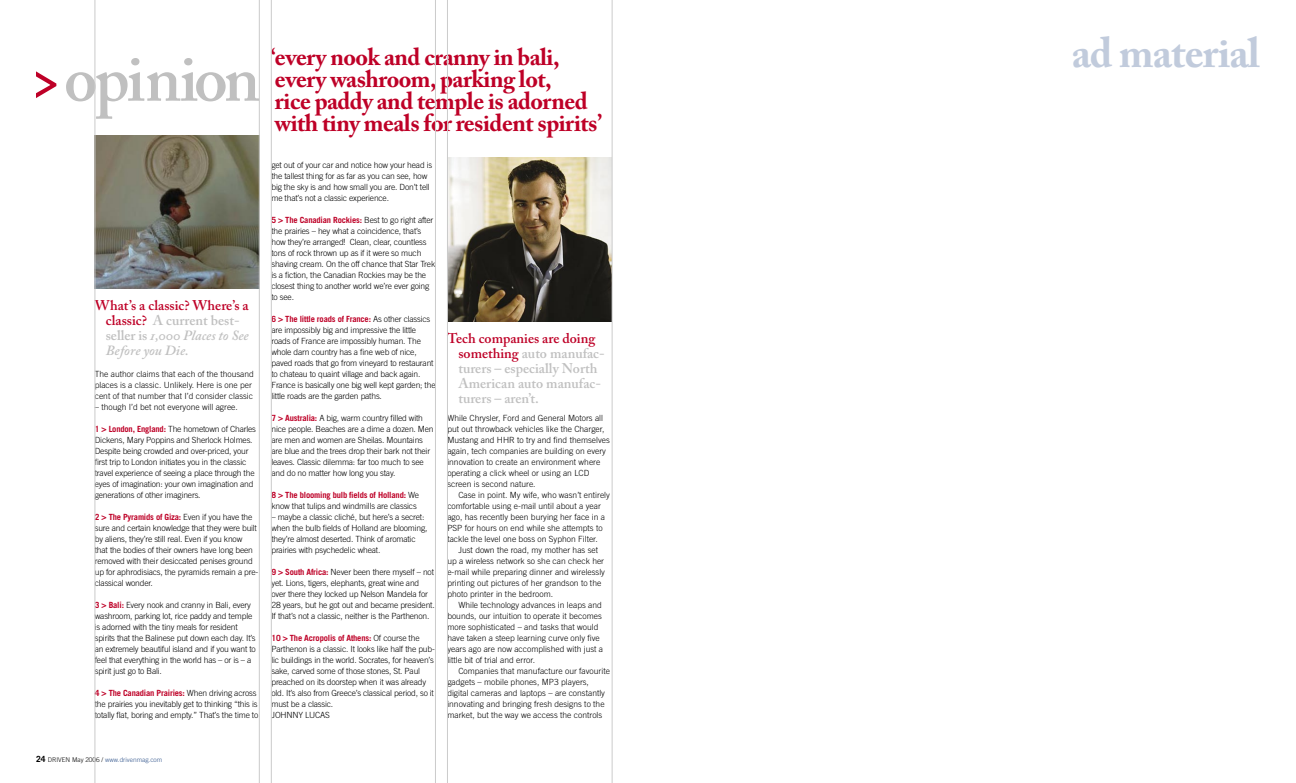
<style>
.page{position:relative;width:1296px;height:783px;background:#fff}
.page>*{position:absolute;margin:0;border:0;box-sizing:border-box;transform-origin:0 0}
.Pull_quote_serif{font:700 42px "Adobe Caslon Pro";letter-spacing:-.02em;color:#c1cbdc}
.Pull_quote_serif-2{font:700 24px/22px "Adobe Caslon Pro";letter-spacing:-.02em;color:#be0027}
.Subhead_serif{font:600 14px/15px "Adobe Caslon Pro";color:#c0c0c0}
.Subhead_serif-2{font:italic 600 14px/15px "Adobe Caslon Pro";color:#c0c0c0}
.Subhead_serif-3{font:600 14px "Adobe Caslon Pro";color:#be0027}
.Text_sans_light{font:300 8.5px/11px "Trade Gothic";letter-spacing:-.02em;color:#000}
.Text_sans_light-2{font:300 8.5px/11px "Trade Gothic";color:#000}
.Text_sans_bold{font:300 6.5px "Trade Gothic";color:#2f538b}
.s1{font-style:normal;color:#be0027}
.s2{font-style:normal}
.s3{font-weight:700;color:#be0027}
.s4{color:#be0027}
.s5{font-weight:700;font-size:8.5px;color:#000}
.s6{color:#000}
</style>
<div class="page">
<img style="left:96px;top:135px;width:163px;height:154px">
<img style="left:448px;top:157px;width:164px;height:165px">
<svg style="left:36px;top:71px;width:20px;height:27px"></svg>
<svg style="left:66px;top:58px;width:193px;height:61px"></svg>
<hr style="left:95px;top:0;width:1px;height:783px;background:#cbcbcb">
<hr style="left:259px;top:0;width:1px;height:783px;background:#cbcbcb">
<hr style="left:271px;top:0;width:1px;height:783px;background:#cbcbcb">
<hr style="left:435px;top:0;width:1px;height:783px;background:#cbcbcb">
<hr style="left:447px;top:0;width:1px;height:783px;background:#cbcbcb">
<hr style="left:612px;top:0;width:1px;height:783px;background:#cbcbcb">
<p class="Subhead_serif-3" style="left:95px;top:297px;width:155px">What’s a classic? Where’s a</p>
<p class="Subhead_serif-2" style="left:106px;top:313px;width:145px"><span class="s1">classic?</span> <span class="s2">A current best&shy;seller is</span> 1,000 Places to See<br>Before you Die.</p>
<p class="Text_sans_light-2" style="left:95px;top:368px;width:161px">The author claims that each of the thousand places is a classic. Unlikely. Here is one per cent of that number that I’d consider classic</p>
<p class="Text_sans_light-2" style="left:95px;top:401px;width:145px">– though I’d bet not everyone will agree.</p>
<p class="Text_sans_light" style="left:95px;top:423px;width:163px"><span class="s3">1 &gt; London, England:</span> The hometown of Charles Dickens, Mary Poppins and Sherlock Holmes.<br>Despite being crowded and over-priced, your first trip to London initiates you in the classic travel experience of seeing a place through the eyes of imagination: your own imagination and generations of other imaginers.</p>
<p class="Text_sans_light" style="left:95px;top:511px;width:165px"><span class="s3">2 &gt; The Pyramids of Giza:</span> Even if you have the sure and certain knowledge that they were built by aliens, they’re still real. Even if you know<br>that the bodies of their owners have long been removed with their desiccated penises ground up for aphrodisiacs, the pyramids remain a pre&shy;classical wonder.</p>
<p class="Text_sans_light" style="left:95px;top:599px;width:163px"><span class="s3">3 &gt; Bali:</span> Every nook and cranny in Bali, every washroom, parking lot, rice paddy and temple is adorned with the tiny meals for resident spirits that the Balinese put down each day. It’s an extremely beautiful island and if you want to feel that everything in the world has – or is – a spirit just go to Bali.</p>
<p class="Text_sans_light" style="left:95px;top:687px;width:165px"><span class="s3">4 &gt; The Canadian Prairies:</span> When driving across the prairies you inevitably get to thinking “this is totally flat, boring and empty.” That’s the time to</p>
<p class="Pull_quote_serif-2" style="left:271px;top:45px;width:332px">‘ every nook and cranny in bali, every washroom, parking lot,<br>rice paddy and temple is adorned with tiny meals for resident spirits’</p>
<p class="Pull_quote_serif" style="left:1072px;top:28px;width:190px">ad material</p>
<p class="Text_sans_light" style="left:271px;top:159px;width:162px">get out of your car and notice how your head is the tallest thing for as far as you can see, how big the sky is and how small you are. Don’t tell me that’s not a classic experience.</p>
<p class="Text_sans_light" style="left:271px;top:214px;width:165px"><span class="s3">5 &gt; The Canadian Rockies:</span> Best to go right after the prairies – hey what a coincidence, that’s how they’re arranged! Clean, clear, countless tons of rock thrown up as if it were so much shaving cream. On the off chance that Star Trek is a fiction, the Canadian Rockies may be the closest thing to another world we’re ever going to see.</p>
<p class="Text_sans_light" style="left:271px;top:313px;width:166px"><span class="s3">6 &gt; The little roads of France:</span> As other classics are impossibly big and impressive the little roads of France are impossibly human. The whole darn country has a fine web of nice, paved roads that go from vineyard to restaurant to chateau to quaint village and back again.<br>France is basically one big well kept garden; the little roads are the garden paths.</p>
<p class="Text_sans_light" style="left:271px;top:412px;width:164px"><span class="s3">7 &gt; Australia:</span> A big, warm country filled with nice people. Beaches are a dime a dozen. Men are men and women are Sheilas. Mountains are blue and the trees drop their bark not their leaves. Classic dilemma: far too much to see and do no matter how long you stay.</p>
<p class="Text_sans_light" style="left:271px;top:489px;width:149px"><span class="s3">8 &gt; The blooming bulb fields of Holland:</span> We know that tulips and windmills are classics</p>
<p class="Text_sans_light" style="left:271px;top:511px;width:158px">– maybe a classic cliché, but here’s a secret: when the bulb fields of Holland are blooming, they’re almost deserted. Think of aromatic prairies with psychedelic wheat.</p>
<p class="Text_sans_light" style="left:271px;top:566px;width:165px"><span class="s3">9 &gt; South Africa:</span> Never been there myself – not yet. Lions, tigers, elephants, great wine and over there they locked up Nelson Mandela for 28 years, but he got out and became president.<br>If that’s not a classic, neither is the Parthenon.</p>
<p class="Text_sans_light" style="left:271px;top:632px;width:165px"><span class="s3">10 &gt; The Acropolis of Athens:</span> Of course the Parthenon is a classic. It looks like half the pub&shy;lic buildings in the world. Socrates, for heaven’s sake, carved some of those stones, St. Paul preached on its doorstep when it was already old. It’s also from Greece’s classical period, so it must be a classic.</p>
<p class="Text_sans_light" style="left:271px;top:709px;width:60px">JOHNNY LUCAS</p>
<p class="Subhead_serif-3" style="left:447px;top:330px;width:149px">Tech companies are doing</p>
<p class="Subhead_serif" style="left:458px;top:346px;width:148px"><span class="s4">something</span> auto manufac&shy;turers – especially North<br>American auto manufac&shy;turers – aren’t.</p>
<p class="Text_sans_light-2" style="left:447px;top:412px;width:164px">While Chrysler, Ford and General Motors all put out throwback vehicles like the Charger, Mustang and HHR to try and find themselves again, tech companies are building on every innovation to create an environment where operating a click wheel or using an LCD screen is second nature.</p>
<p class="Text_sans_light-2" style="left:447px;top:489px;width:164px;text-indent:11px">Case in point. My wife, who wasn’t entirely comfortable using e-mail until about a year ago, has recently been burying her face in a PSP for hours on end while she attempts to tackle the level one boss on Syphon Filter.</p>
<p class="Text_sans_light-2" style="left:447px;top:544px;width:159px;text-indent:11px">Just down the road, my mother has set up a wireless network so she can check her e-mail while preparing dinner and wirelessly printing out pictures of her grandson to the photo printer in the bedroom.</p>
<p class="Text_sans_light-2" style="left:447px;top:599px;width:157px;text-indent:11px">While technology advances in leaps and bounds, our intuition to operate it becomes more sophisticated – and tasks that would have taken a steep learning curve only five years ago are now accomplished with just a little bit of trial and error.</p>
<p class="Text_sans_light-2" style="left:447px;top:665px;width:164px;text-indent:11px">Companies that manufacture our favourite gadgets – mobile phones, MP3 players, digital cameras and laptops – are constantly innovating and bringing fresh designs to the market, but the way we access the controls</p>
<p class="Text_sans_bold" style="left:36px;top:756px;width:128px"><span class="s5">24</span> <span class="s6">DRIVEN May 2006 /</span> www.drivenmag.com</p>
</div>
